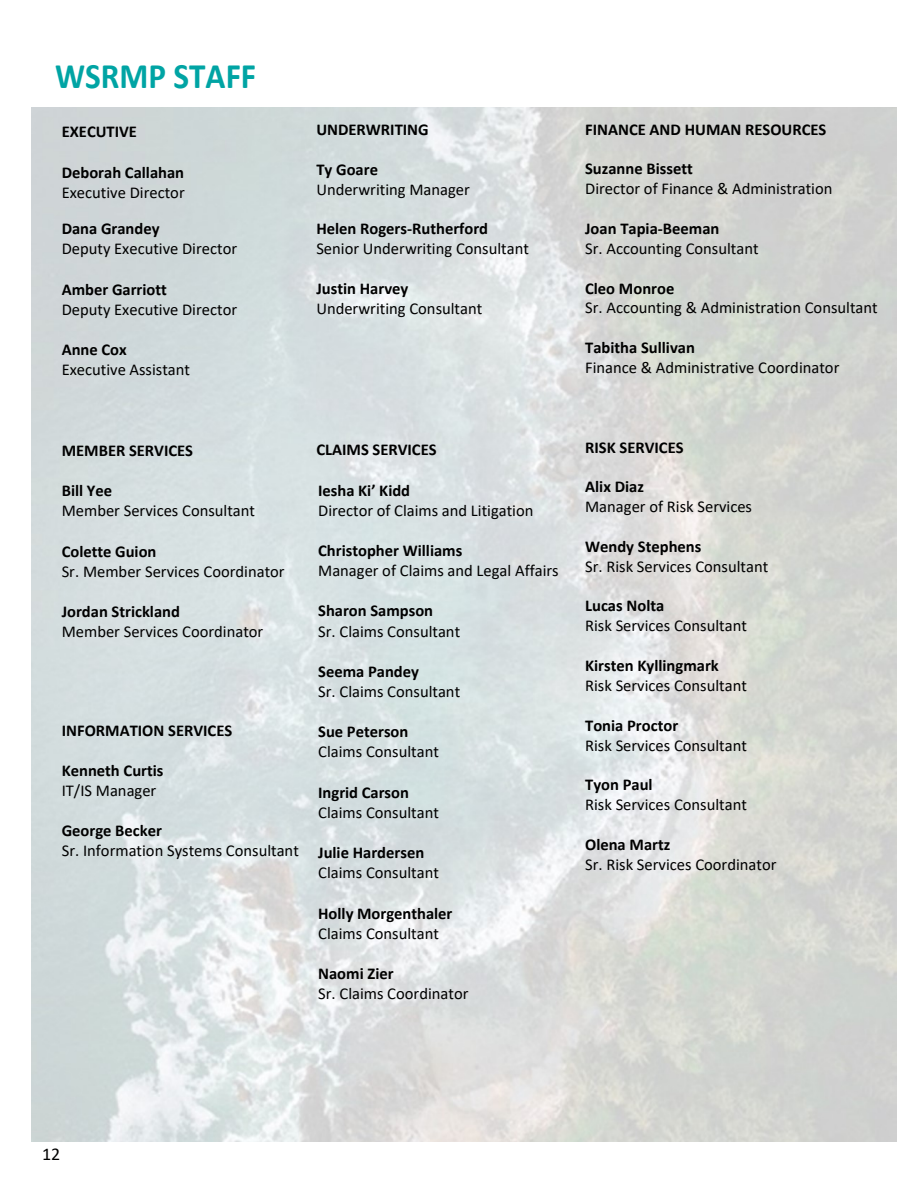
<style>
.page{position:relative;width:918px;height:1188px;background:#fff}
.page>*{position:absolute;margin:0;border:0;box-sizing:border-box;transform-origin:0 0}
.t1{font:700 36px "Calibri";color:#00a4a4;scale:.92 1}
.t2{font:18px "Calibri";color:#000101}
.t3{font:16.5px "Calibri";color:#000}
.t4{font:700 16.5px "Calibri";color:#000}
.t5{font:700 16.5px "Calibri";color:#000}
</style>
<div class="page">
<h1 class="t1" style="left:55px;top:50px;width:220px">WSRMP STAFF</h1>
<p class="t4" style="left:62px;top:120px;width:77px">EXECUTIVE</p>
<p class="t4" style="left:62px;top:160px;width:124px">Deborah Callahan</p>
<p class="t3" style="left:62px;top:181px;width:125px">Executive Director</p>
<p class="t5" style="left:62px;top:222px;width:99px">Dana Grandey</p>
<p class="t3" style="left:62px;top:237px;width:177px">Deputy Executive Director</p>
<p class="t5" style="left:62px;top:282px;width:107px">Amber Garriott</p>
<p class="t3" style="left:62px;top:298px;width:177px">Deputy Executive Director</p>
<p class="t5" style="left:62px;top:343px;width:67px">Anne Cox</p>
<p class="t3" style="left:62px;top:358px;width:130px">Executive Assistant</p>
<p class="t4" style="left:316px;top:118px;width:114px">UNDERWRITING</p>
<p class="t4" style="left:316px;top:158px;width:63px">Ty Goare</p>
<p class="t3" style="left:316px;top:178px;width:155px">Underwriting Manager</p>
<p class="t4" style="left:316px;top:217px;width:173px">Helen Rogers-Rutherford</p>
<p class="t3" style="left:316px;top:237px;width:214px">Senior Underwriting Consultant</p>
<p class="t4" style="left:316px;top:277px;width:93px">Justin Harvey</p>
<p class="t3" style="left:316px;top:297px;width:167px">Underwriting Consultant</p>
<p class="t5" style="left:62px;top:444px;width:133px">MEMBER SERVICES</p>
<p class="t5" style="left:62px;top:484px;width:52px">Bill Yee</p>
<p class="t3" style="left:62px;top:500px;width:195px">Member Services Consultant</p>
<p class="t5" style="left:62px;top:544px;width:96px">Colette Guion</p>
<p class="t3" style="left:62px;top:560px;width:225px">Sr. Member Services Coordinator</p>
<p class="t5" style="left:62px;top:605px;width:120px">Jordan Strickland</p>
<p class="t3" style="left:62px;top:620px;width:203px">Member Services Coordinator</p>
<p class="t4" style="left:62px;top:719px;width:172px">INFORMATION SERVICES</p>
<p class="t4" style="left:62px;top:759px;width:103px">Kenneth Curtis</p>
<p class="t3" style="left:62px;top:779px;width:96px">IT/IS Manager</p>
<p class="t4" style="left:62px;top:819px;width:102px">George Becker</p>
<p class="t3" style="left:62px;top:839px;width:239px">Sr. Information Systems Consultant</p>
<p class="t5" style="left:316px;top:443px;width:122px">CLAIMS SERVICES</p>
<p class="t5" style="left:318px;top:483px;width:93px">Iesha Ki’ Kidd</p>
<p class="t3" style="left:318px;top:499px;width:217px">Director of Claims and Litigation</p>
<p class="t5" style="left:318px;top:544px;width:146px">Christopher Williams</p>
<p class="t3" style="left:318px;top:559px;width:242px">Manager of Claims and Legal Affairs</p>
<p class="t5" style="left:318px;top:604px;width:116px">Sharon Sampson</p>
<p class="t3" style="left:318px;top:620px;width:144px">Sr. Claims Consultant</p>
<p class="t5" style="left:318px;top:665px;width:102px">Seema Pandey</p>
<p class="t3" style="left:318px;top:680px;width:144px">Sr. Claims Consultant</p>
<p class="t5" style="left:318px;top:725px;width:92px">Sue Peterson</p>
<p class="t3" style="left:318px;top:741px;width:122px">Claims Consultant</p>
<p class="t5" style="left:318px;top:785px;width:92px">Ingrid Carson</p>
<p class="t3" style="left:318px;top:801px;width:122px">Claims Consultant</p>
<p class="t5" style="left:318px;top:846px;width:108px">Julie Hardersen</p>
<p class="t3" style="left:318px;top:861px;width:122px">Claims Consultant</p>
<p class="t5" style="left:318px;top:906px;width:136px">Holly Morgenthaler</p>
<p class="t3" style="left:318px;top:922px;width:122px">Claims Consultant</p>
<p class="t5" style="left:318px;top:967px;width:77px">Naomi Zier</p>
<p class="t3" style="left:318px;top:982px;width:152px">Sr. Claims Coordinator</p>
<p class="t4" style="left:585px;top:117px;width:243px">FINANCE AND HUMAN RESOURCES</p>
<p class="t4" style="left:585px;top:157px;width:109px">Suzanne Bissett</p>
<p class="t3" style="left:585px;top:177px;width:249px">Director of Finance &amp; Administration</p>
<p class="t4" style="left:585px;top:217px;width:136px">Joan Tapia-Beeman</p>
<p class="t3" style="left:585px;top:237px;width:175px">Sr. Accounting Consultant</p>
<p class="t4" style="left:585px;top:276px;width:91px">Cleo Monroe</p>
<p class="t3" style="left:585px;top:296px;width:294px">Sr. Accounting &amp; Administration Consultant</p>
<p class="t4" style="left:585px;top:336px;width:111px">Tabitha Sullivan</p>
<p class="t3" style="left:585px;top:356px;width:256px">Finance &amp; Administrative Coordinator</p>
<p class="t4" style="left:585px;top:435px;width:100px">RISK SERVICES</p>
<p class="t4" style="left:585px;top:475px;width:60px">Alix Diaz</p>
<p class="t3" style="left:585px;top:495px;width:168px">Manager of Risk Services</p>
<p class="t4" style="left:585px;top:535px;width:118px">Wendy Stephens</p>
<p class="t3" style="left:585px;top:555px;width:185px">Sr. Risk Services Consultant</p>
<p class="t4" style="left:585px;top:594px;width:81px">Lucas Nolta</p>
<p class="t3" style="left:585px;top:614px;width:163px">Risk Services Consultant</p>
<p class="t4" style="left:585px;top:654px;width:135px">Kirsten Kyllingmark</p>
<p class="t3" style="left:585px;top:674px;width:163px">Risk Services Consultant</p>
<p class="t4" style="left:585px;top:714px;width:95px">Tonia Proctor</p>
<p class="t3" style="left:585px;top:734px;width:163px">Risk Services Consultant</p>
<p class="t4" style="left:585px;top:773px;width:69px">Tyon Paul</p>
<p class="t3" style="left:585px;top:793px;width:163px">Risk Services Consultant</p>
<p class="t4" style="left:585px;top:833px;width:87px">Olena Martz</p>
<p class="t3" style="left:585px;top:853px;width:193px">Sr. Risk Services Coordinator</p>
<p class="t2" style="left:42px;top:1142px;width:20px">12</p>
</div>
